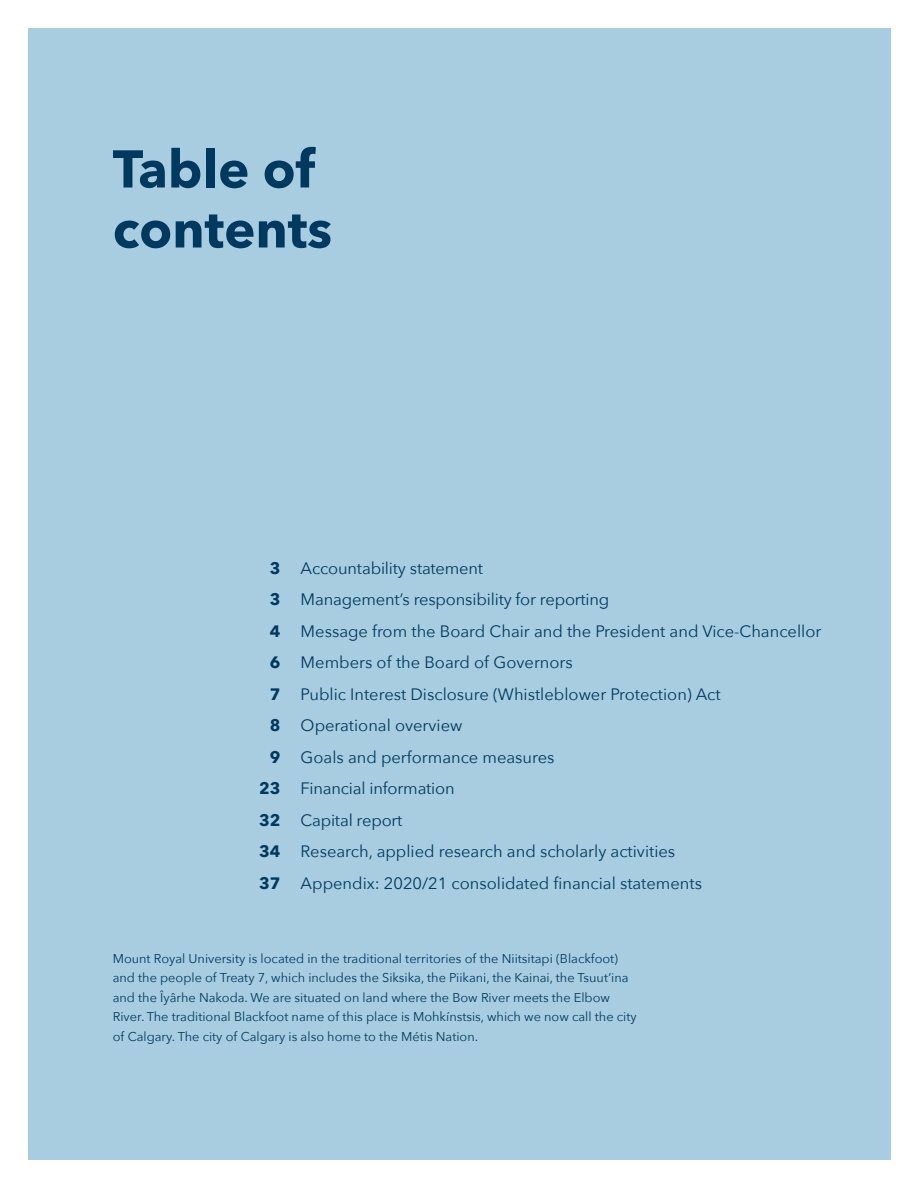
<style>
.page{position:relative;width:918px;height:1188px;background:#fff}
.page>*{position:absolute;margin:0;border:0;box-sizing:border-box;transform-origin:0 0}
.t1{font:700 52.5px/60px "Avenir Next";color:#00395f}
.t2{font:16.5px/31.5px "Avenir Next";color:#00395f}
.t3{font:700 16.5px/31.5px "Avenir Next";color:#00395f;text-align:right}
.t4{font:12.75px/19.5px "Avenir Next";color:#00395f}
</style>
<div class="page">
<div style="left:28px;top:28px;width:863px;height:1132px;background:#a8cde1"></div>
<h1 class="t1" style="left:113px;top:138px;width:221px">Table of contents</h1>
<p class="t3" style="left:259px;top:552px;width:23px">3<br>3<br>4<br>6<br>7<br>8<br>9<br>23<br>32<br>34<br>37</p>
<p class="t2" style="left:301px;top:552px;width:522px">Accountability statement<br>Management’s responsibility for reporting<br>Message from the Board Chair and the President and Vice-Chancellor Members of the Board of Governors<br>Public Interest Disclosure (Whistleblower Protection) Act<br>Operational overview<br>Goals and performance measures<br>Financial information<br>Capital report<br>Research, applied research and scholarly activities<br>Appendix: 2020/21 consolidated financial statements</p>
<p class="t4" style="left:113px;top:948px;width:525px">Mount Royal University is located in the traditional territories of the Niitsitapi (Blackfoot) and the people of Treaty 7, which includes the Siksika, the Piikani, the Kainai, the Tsuut’ina and the Îyârhe Nakoda. We are situated on land where the Bow River meets the Elbow River. The traditional Blackfoot name of this place is Mohkínstsis, which we now call the city of Calgary. The city of Calgary is also home to the Métis Nation.</p>
</div>
